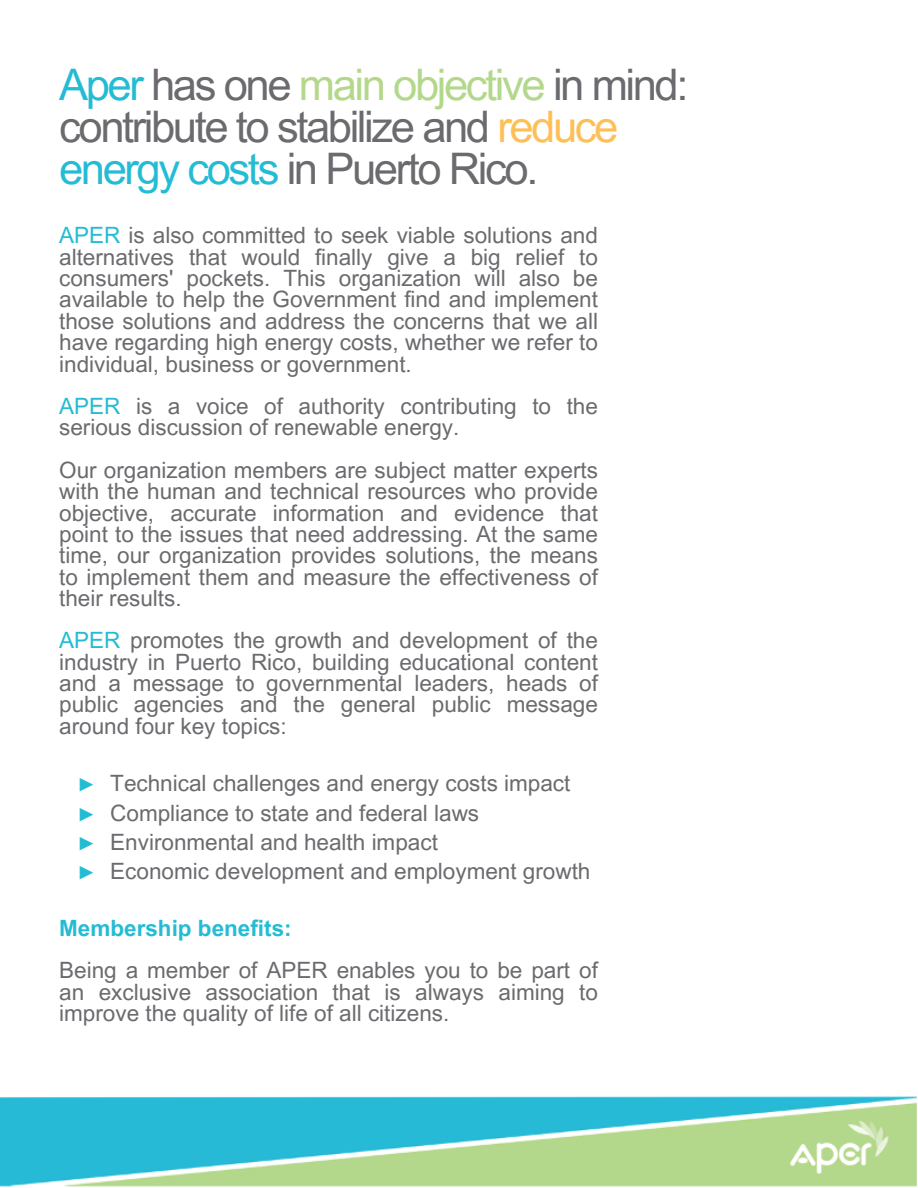
<style>
.page{position:relative;width:918px;height:1188px;background:#fff}
.page>*{position:absolute;margin:0;border:0;box-sizing:border-box;transform-origin:0 0}
.t1{font:43.5px "Arial MT Pro";letter-spacing:-.055em;color:#6b6b6f}
.t2{font:22.5px/21.3px "Arial MT Pro";color:#6b6b6f;text-align:justify}
.t3{font:700 22.5px "Arial MT Pro";color:#24bcd4}
.s1{color:#24bcd4}
.s2{color:#b4d88b}
.s3{color:#fdc056}
.s4{font-family:"Liberation Serif";color:#24bcd4}
</style>
<div class="page">
<img style="left:0;top:1096px;width:917px;height:90px">
<p class="t1" style="left:59px;top:69px;width:631px"><span class="s1">Aper</span> has one <span class="s2">main objective</span> in mind:</p>
<p class="t1" style="left:59px;top:110px;width:561px">contribute to stabilize and <span class="s3">reduce</span></p>
<p class="t1" style="left:59px;top:152px;width:481px"><span class="s1">energy costs</span> in Puerto Rico.</p>
<p class="t2" style="left:59px;top:228px;width:540px"><span class="s1">APER</span> is also committed to seek viable solutions and alternatives that would finally give a big relief to consumers' pockets. This organization will also be available to help the Government find and implement those solutions and address the concerns that we all have regarding high energy costs, whether we refer to individual, business or government.</p>
<p class="t2" style="left:59px;top:398px;width:540px"><span class="s1">APER</span> is a voice of authority contributing to the serious discussion of renewable energy.</p>
<p class="t2" style="left:59px;top:462px;width:540px">Our organization members are subject matter experts with the human and technical resources who provide objective, accurate information and evidence that point to the issues that need addressing. At the same time, our organization provides solutions, the means to implement them and measure the effectiveness of their results.</p>
<p class="t2" style="left:59px;top:632px;width:540px"><span class="s1">APER</span> promotes the growth and development of the industry in Puerto Rico, building educational content and a message to governmental leaders, heads of public agencies and the general public message around four key topics:</p>
<p class="t2" style="left:76px;top:776px;width:496px"><span class="s4">►</span> Technical challenges and energy costs impact</p>
<p class="t2" style="left:76px;top:805px;width:405px"><span class="s4">►</span> Compliance to state and federal laws</p>
<p class="t2" style="left:76px;top:834px;width:364px"><span class="s4">►</span> Environmental and health impact</p>
<p class="t2" style="left:76px;top:863px;width:516px"><span class="s4">►</span> Economic development and employment growth</p>
<p class="t3" style="left:59px;top:919px;width:234px">Membership benefits:</p>
<p class="t2" style="left:59px;top:963px;width:540px">Being a member of APER enables you to be part of an exclusive association that is always aiming to improve the quality of life of all citizens.</p>
</div>
